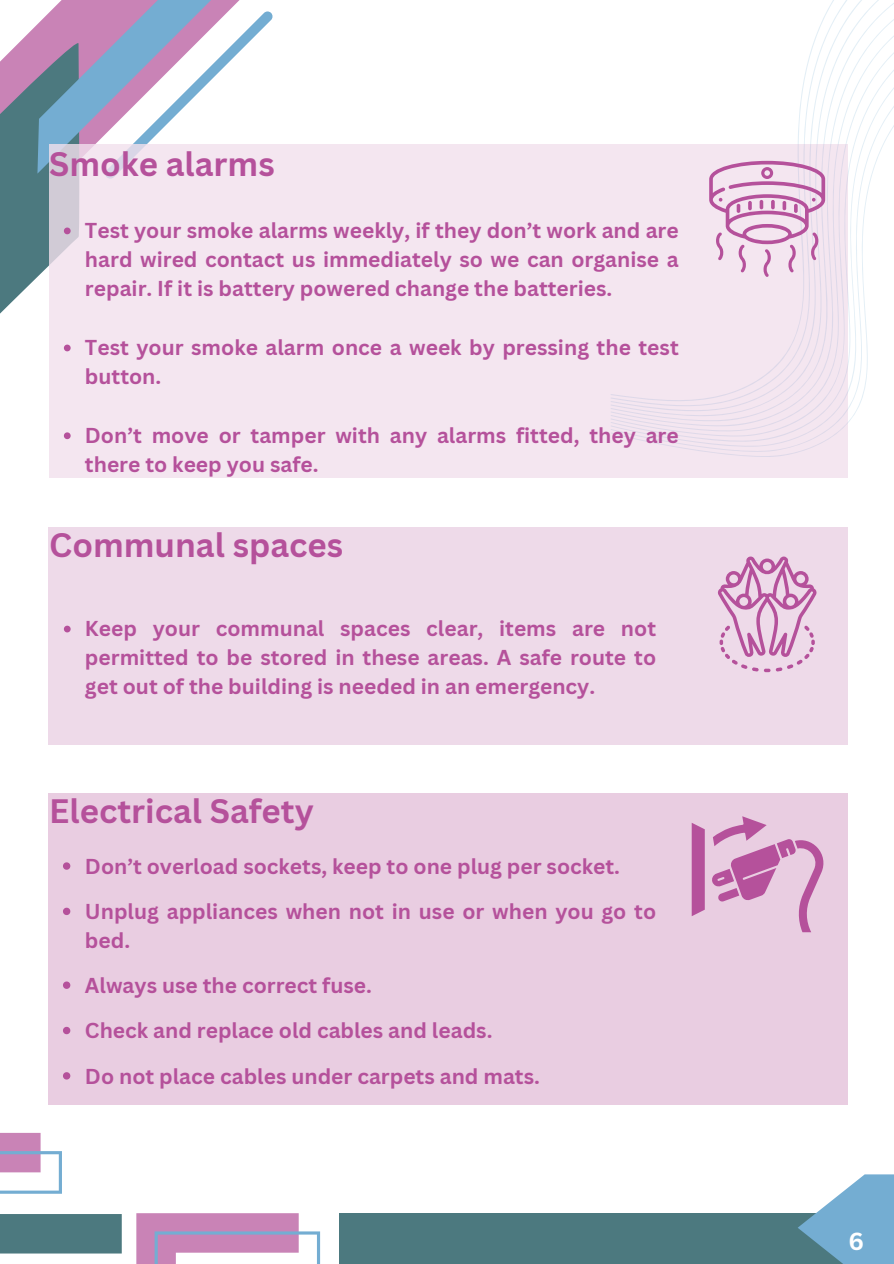
<style>
.page{position:relative;width:894px;height:1264px;background:#fff}
.page>*{position:absolute;margin:0;border:0;box-sizing:border-box;transform-origin:0 0}
.t1{font:700 33px "Canva Sans";color:#b5519b}
.t2{font:700 24px "Canva Sans";color:#fff}
.t3{font:700 21px/29.2px "Canva Sans";color:#b5519b}
</style>
<div class="page">
<svg style="left:798px;top:39px;width:95px;height:418px"></svg>
<svg style="left:0;top:1132px;width:121px;height:122px"></svg>
<svg style="left:136px;top:1213px;width:184px;height:50px"></svg>
<div style="left:339px;top:1213px;width:554px;height:50px;background:#4c797f"></div>
<div style="left:49px;top:144px;width:798px;height:333px;background:#f4e6f0"></div>
<svg style="left:0;top:0;width:273px;height:478px"></svg>
<div style="left:48px;top:793px;width:799px;height:311px;background:#e9cde1"></div>
<svg style="left:709px;top:161px;width:115px;height:116px"></svg>
<svg style="left:691px;top:823px;width:13px;height:93px"></svg>
<svg style="left:712px;top:816px;width:112px;height:116px"></svg>
<svg style="left:798px;top:1174px;width:95px;height:89px;fill:#74add2"></svg>
<div style="left:48px;top:527px;width:799px;height:218px;background:#eedae9"></div>
<svg style="left:717px;top:556px;width:99px;height:116px"></svg>
<svg style="left:63px;top:625px;width:8px;height:8px"></svg>
<svg style="left:63px;top:862px;width:7px;height:7px"></svg>
<svg style="left:63px;top:907px;width:7px;height:8px"></svg>
<svg style="left:63px;top:981px;width:7px;height:7px"></svg>
<svg style="left:63px;top:1026px;width:7px;height:8px"></svg>
<svg style="left:63px;top:1072px;width:7px;height:7px"></svg>
<p class="t1" style="left:49px;top:140px;width:227px">Smoke alarms</p>
<p class="t3" style="left:85px;top:215px;width:595px;text-align:justify">Test your smoke alarms weekly, if they don’t work and are hard wired contact us immediately so we can organise a repair. If it is battery powered change the batteries.</p>
<h1 class="t3" style="left:85px;top:332px;width:595px">Test your smoke alarm once a week by pressing the test button.</h1>
<p class="t3" style="left:85px;top:420px;width:595px">Don’t move or tamper with any alarms fitted, they are there to keep you safe.</p>
<p class="t1" style="left:49px;top:522px;width:295px">Communal spaces</p>
<p class="t3" style="left:85px;top:613px;width:572px;text-align:justify">Keep your communal spaces clear, items are not permitted to be stored in these areas. A safe route to get out of the building is needed in an emergency.</p>
<p class="t1" style="left:49px;top:788px;width:266px">Electrical Safety</p>
<h1 class="t3" style="left:85px;top:851px;width:536px">Don’t overload sockets, keep to one plug per socket.</h1>
<p class="t3" style="left:85px;top:896px;width:572px;line-height:28.5px">Unplug appliances when not in use or when you go to bed.</p>
<p class="t3" style="left:85px;top:970px;width:288px">Always use the correct fuse.</p>
<p class="t3" style="left:85px;top:1015px;width:409px">Check and replace old cables and leads.</p>
<p class="t3" style="left:85px;top:1060px;width:456px">Do not place cables under carpets and mats.</p>
<p class="t2" style="left:848px;top:1224px;width:17px">6</p>
</div>
